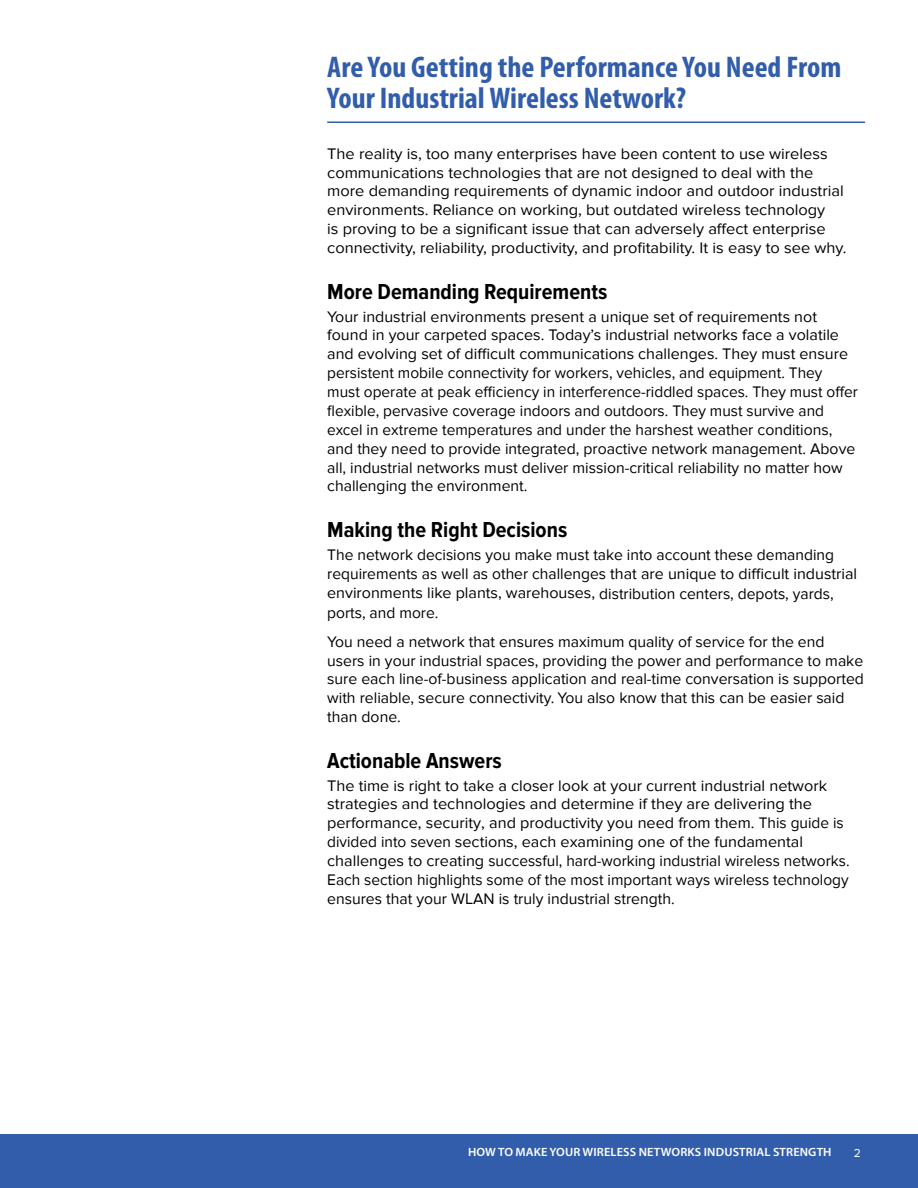
<style>
.page{position:relative;width:918px;height:1188px;background:#fff}
.page>*{position:absolute;margin:0;border:0;box-sizing:border-box;transform-origin:0 0}
.t1{font:700 condensed 30px/31.5px "Myriad Pro";color:#315daa}
.t2{font:700 22.5px "Proxima Nova Cond";color:#000}
.t3{font:15.75px/18.9px "Proxima Nova";color:#000}
.t4{font:15.75px/18.8px "Proxima Nova";color:#000;scale:1.04 1}
.t5{font:600 12px "Myriad Pro";letter-spacing:.01em;color:#fff}
.t6{font:12px "Proxima Nova";color:#fff}
</style>
<div class="page">
<div style="left:0;top:1134px;width:918px;height:54px;background:#315daa"></div>
<hr style="left:327px;top:122px;width:538px;height:1px;background:#315daa">
<h1 class="t1" style="left:327px;top:51px;width:516px">Are You Getting the Performance You Need From<br>Your Industrial Wireless Network?</h1>
<p class="t4" style="left:327px;top:145px;width:501px">The reality is, too many enterprises have been content to use wireless communications technologies that are not designed to deal with the more demanding requirements of dynamic indoor and outdoor industrial environments. Reliance on working, but outdated wireless technology<br>is proving to be a significant issue that can adversely affect enterprise connectivity, reliability, productivity, and profitability. It is easy to see why.</p>
<h2 class="t2" style="left:327px;top:279px;width:282px">More Demanding Requirements</h2>
<p class="t3" style="left:327px;top:307px;width:532px">Your industrial environments present a unique set of requirements not found in your carpeted spaces. Today’s industrial networks face a volatile and evolving set of difficult communications challenges. They must ensure persistent mobile connectivity for workers, vehicles, and equipment. They must operate at peak efficiency in interference-riddled spaces. They must offer flexible, pervasive coverage indoors and outdoors. They must survive and excel in extreme temperatures and under the harshest weather conditions, and they need to provide integrated, proactive network management. Above all, industrial networks must deliver mission-critical reliability no matter how challenging the environment.</p>
<h2 class="t2" style="left:327px;top:517px;width:242px">Making the Right Decisions</h2>
<p class="t3" style="left:327px;top:546px;width:532px">The network decisions you make must take into account these demanding requirements as well as other challenges that are unique to difficult industrial environments like plants, warehouses, distribution centers, depots, yards, ports, and more.</p>
<p class="t3" style="left:327px;top:632px;width:538px">You need a network that ensures maximum quality of service for the end users in your industrial spaces, providing the power and performance to make sure each line-of-business application and real-time conversation is supported with reliable, secure connectivity. You also know that this can be easier said than done.</p>
<h2 class="t2" style="left:327px;top:748px;width:176px">Actionable Answers</h2>
<p class="t3" style="left:327px;top:776px;width:524px">The time is right to take a closer look at your current industrial network strategies and technologies and determine if they are delivering the performance, security, and productivity you need from them. This guide is divided into seven sections, each examining one of the fundamental challenges to creating successful, hard-working industrial wireless networks.<br>Each section highlights some of the most important ways wireless technology ensures that your WLAN is truly industrial strength.</p>
<p class="t5" style="left:468px;top:1146px;width:365px">HOW TO MAKE YOUR WIRELESS NETWORKS INDUSTRIAL STRENGTH</p>
<p class="t6" style="left:854px;top:1146px;width:9px">2</p>
</div>
